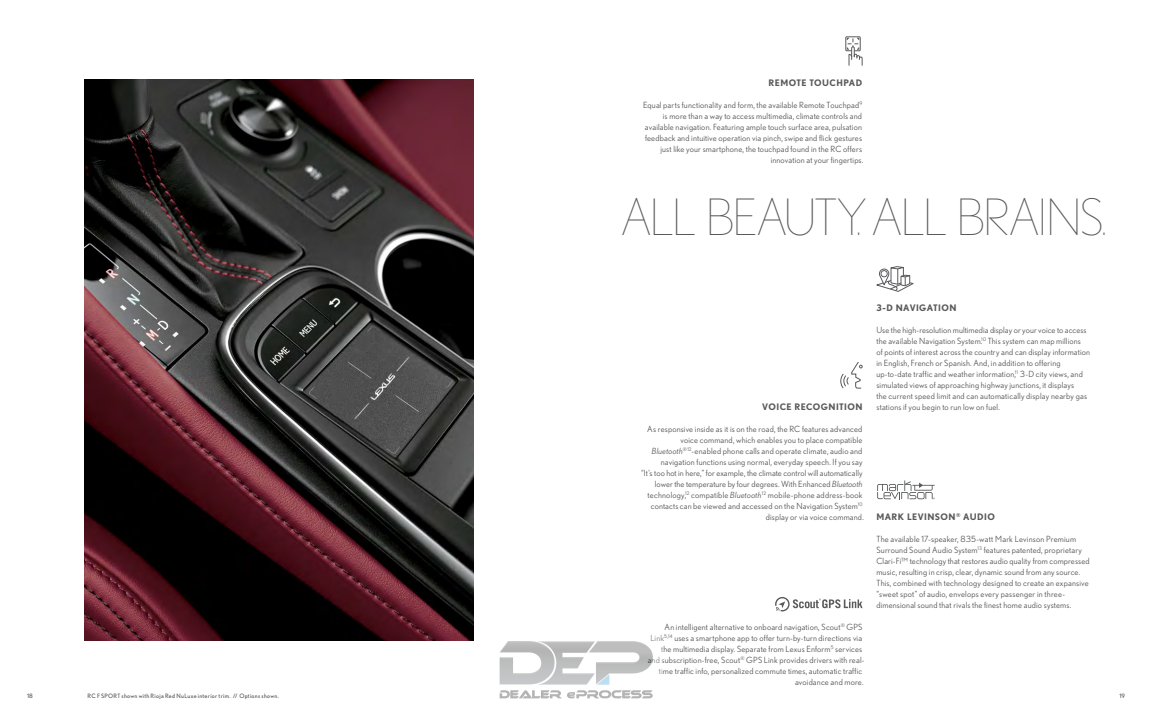
<style>
.page{position:relative;width:1152px;height:720px;background:#fff}
.page>*{position:absolute;margin:0;border:0;box-sizing:border-box;transform-origin:0 0}
._1b__Headlines-light{font:200 50px "Nobel";letter-spacing:-.035em;color:#58595b}
._1c__Caption_Headlin{font:700 9px "Nobel";letter-spacing:.05em;color:#58595b}
._1d__Body_copy{font:8.5px/11px "Nobel";letter-spacing:.02em;color:#58595b;text-align:right}
._1e__Cutline{font:6px "Nobel";letter-spacing:.055em;color:#58595b}
.s1{font-size:30px}
.s2{font-style:italic}
</style>
<div class="page">
<img style="left:84px;top:79px;width:390px;height:562px">
<svg style="left:877px;top:480px;width:58px;height:19px"></svg>
<svg style="left:840px;top:363px;width:23px;height:26px"></svg>
<svg style="left:876px;top:266px;width:38px;height:26px"></svg>
<div style="left:846px;top:37px;width:14px;height:14px;border:1px solid #58595b"></div>
<svg style="left:847px;top:38px;width:16px;height:28px"></svg>
<svg style="left:775px;top:597px;width:88px;height:14px"></svg>
<img style="left:499px;top:641px;width:154px;height:58px">
<p class="_1c__Caption_Headlin" style="left:769px;top:77px;width:95px">REMOTE TOUCHPAD</p>
<p class="_1d__Body_copy" style="left:643px;top:99px;width:222px">Equal parts functionality and form, the available Remote Touchpad<sup>9 </sup>is more than a way to access multimedia, climate controls and available navigation. Featuring ample touch surface area, pulsation feedback and intuitive operation via pinch, swipe and flick gestures just like your smartphone, the touchpad found in the RC offers innovation at your fingertips.</p>
<p class="_1b__Headlines-light" style="left:621px;top:189px;width:488px">ALL BEAUTY<span class="s1">.</span> ALL BRAINS<span class="s1">.</span></p>
<p class="_1c__Caption_Headlin" style="left:876px;top:302px;width:81px">3-D NAVIGATION</p>
<p class="_1d__Body_copy" style="left:876px;top:324px;width:215px;text-align:left">Use the high-resolution multimedia display or your voice to access the available Navigation System.<sup>10</sup> This system can map millions<br>of points of interest across the country and can display information in English, French or Spanish. And, in addition to offering up-to-date traffic and weather information,<sup>11</sup> 3-D city views, and simulated views of approaching highway junctions, it displays<br>the current speed limit and can automatically display nearby gas</p>
<p class="_1c__Caption_Headlin" style="left:762px;top:402px;width:102px">VOICE RECOGNITION</p>
<p class="_1d__Body_copy" style="left:876px;top:401px;width:125px">stations if you begin to run low on fuel.</p>
<p class="_1d__Body_copy" style="left:641px;top:424px;width:224px">As responsive inside as it is on the road, the RC features advanced voice command, which enables you to place compatible <span class="s2">Bluetooth</span><sup>®12</sup>-enabled phone calls and operate climate, audio and navigation functions using normal, everyday speech. If you say<br>“It’s too hot in here,” for example, the climate control will automatically lower the temperature by four degrees. With Enhanced <span class="s2">Bluetooth </span>technology,<sup>12</sup> compatible <span class="s2">Bluetooth</span><sup>12</sup> mobile-phone address-book contacts can be viewed and accessed on the Navigation System<sup>10 </sup>display or via voice command.</p>
<p class="_1c__Caption_Headlin" style="left:876px;top:512px;width:120px">MARK LEVINSON<sup>®</sup> AUDIO</p>
<p class="_1d__Body_copy" style="left:876px;top:533px;width:215px;text-align:left">The available 17-speaker, 835-watt Mark Levinson Premium Surround Sound Audio System<sup>13</sup> features patented, proprietary Clari-Fi™ technology that restores audio quality from compressed music, resulting in crisp, clear, dynamic sound from any source.<br>This, combined with technology designed to create an expansive “sweet spot” of audio, envelops every passenger in three&shy;dimensional sound that rivals the finest home audio systems.</p>
<p class="_1d__Body_copy" style="left:648px;top:621px;width:218px">An intelligent alternative to onboard navigation, Scout<sup>®</sup> GPS Link<sup>5,14</sup> uses a smartphone app to offer turn-by-turn directions via the multimedia display. Separate from Lexus Enform<sup>5</sup> services<br>and subscription-free, Scout<sup>®</sup> GPS Link provides drivers with real&shy;time traffic info, personalized commute times, automatic traffic avoidance and more.</p>
<p class="_1e__Cutline" style="left:27px;top:692px;width:7px">18</p>
<p class="_1e__Cutline" style="left:88px;top:692px;width:193px">RC F SPORT shown with Rioja Red NuLuxe interior trim. // Options shown.</p>
<p class="_1e__Cutline" style="left:1119px;top:692px;width:7px">19</p>
</div>
